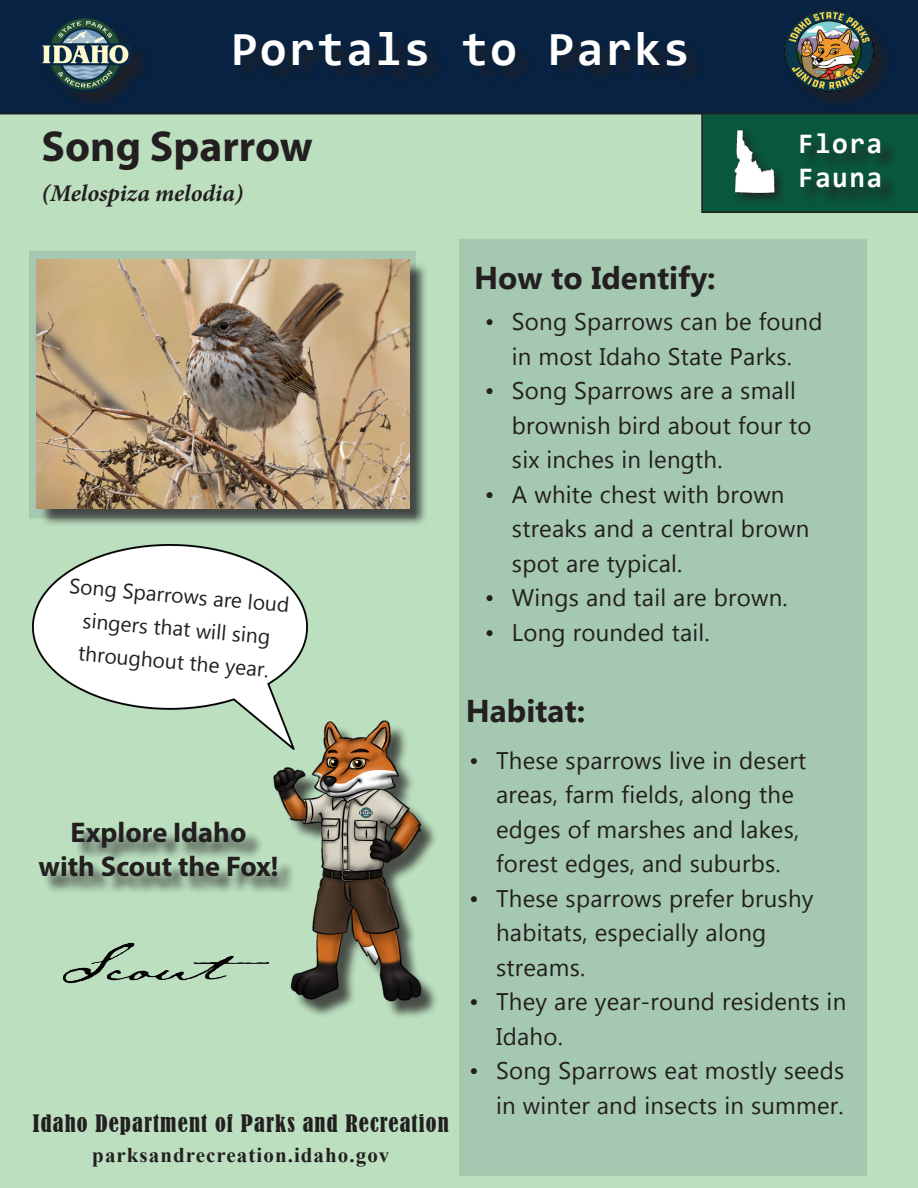
<style>
.page{position:relative;width:918px;height:1188px;background:#fff}
.page>*{position:absolute;margin:0;border:0;box-sizing:border-box;transform-origin:0 0}
.t1{font:700 48px "Consolas";letter-spacing:.05em;color:#fff}
.t2{font:700 43.5px "Myriad Pro";color:#231f20}
.t3{font:700 31.5px "Microsoft New Tai Lue";color:#231f20}
.t4{font:700 28.5px/34.2px "Myriad Pro";color:#231f20;text-align:center}
.t5{font:700 28.5px/34.2px "Consolas";letter-spacing:.05em;color:#fff}
.t6{font:24px/34.5px "Microsoft New Tai Lue";letter-spacing:.01em;color:#231f20}
.t7{font:italic 700 24px "Minion Pro";color:#231f20}
.t8{font:condensed 22.5px "Bernard";letter-spacing:.05em;color:#231f20}
.t9{font:21px/33px "Microsoft New Tai Lue";color:#231f20;text-align:center}
.t10{font:700 21px "Times New Roman";letter-spacing:.05em;color:#231f20}
</style>
<div class="page">
<div style="left:0;top:114px;width:918px;height:1074px;background:#bbdfbf"></div>
<svg style="left:32px;top:254px;width:381px;height:261px;background:#a7c5ab"></svg>
<div style="left:460px;top:240px;width:406px;height:935px;background:#a5c8b0"></div>
<svg style="left:701px;top:114px;width:217px;height:99px;background:#0b523b"></svg>
<div style="left:802px;top:134px;width:96px;height:71px;background:#231f20;opacity:.75"></div>
<img style="left:707px;top:114px;width:91px;height:92px">
<div style="left:277px;top:724px;width:162px;height:296px;background:#231f20;opacity:.75"></div>
<img style="left:262px;top:712px;width:171px;height:300px">
<img style="left:32px;top:544px;width:275px;height:206px">
<div style="left:42px;top:824px;width:253px;height:71px;background:#231f20;opacity:.75"></div>
<img style="left:56px;top:930px;width:214px;height:84px">
<div style="left:0;top:0;width:918px;height:114px;background:#072242"></div>
<div style="left:237px;top:34px;width:467px;height:50px;background:#09213f"></div>
<div style="left:42px;top:19px;width:107px;height:91px;background:#231f20;opacity:.75"></div>
<img style="left:40px;top:16px;width:91px;height:76px">
<div style="left:787px;top:13px;width:105px;height:97px;background:#231f20;opacity:.75"></div>
<img style="left:784px;top:10px;width:90px;height:82px">
<div style="left:39px;top:262px;width:389px;height:265px;background:#231f20;opacity:.75"></div>
<img style="left:37px;top:259px;width:373px;height:249px">
<p class="t1" style="left:231px;top:18px;width:460px">Portals to Parks</p>
<p class="t2" style="left:41px;top:118px;width:273px">Song Sparrow</p>
<p class="t7" style="left:41px;top:176px;width:203px">(Melospiza melodia)</p>
<p class="t5" style="left:798px;top:126px;width:86px">Flora<br>Fauna</p>
<p class="t9" style="left:71px;top:571px;width:222px;rotate:5deg">Song Sparrows are loud singers that will sing throughout the year.</p>
<p class="t4" style="left:38px;top:815px;width:242px">Explore Idaho<br>with Scout the Fox!</p>
<p class="t8" style="left:33px;top:1110px;width:417px">Idaho Department of Parks and Recreation</p>
<p class="t10" style="left:92px;top:1140px;width:299px">parksandrecreation.idaho.gov</p>
<p class="t3" style="left:474px;top:260px;width:243px">How to Identify:</p>
<p class="t6" style="left:485px;top:306px;width:339px;text-align:center">• Song Sparrows can be found in most Idaho State Parks.</p>
<p class="t6" style="left:512px;top:375px;width:301px;text-indent:-27px">• Song Sparrows are a small brownish bird about four to six inches in length.</p>
<p class="t6" style="left:512px;top:479px;width:299px;text-indent:-27px">• A white chest with brown streaks and a central brown spot are typical.</p>
<p class="t6" style="left:485px;top:582px;width:304px">• Wings and tail are brown.</p>
<p class="t6" style="left:485px;top:617px;width:226px">• Long rounded tail.</p>
<p class="t3" style="left:466px;top:693px;width:121px">Habitat:</p>
<p class="t6" style="left:496px;top:745px;width:312px;text-indent:-27px">• These sparrows live in desert areas, farm fields, along the edges of marshes and lakes, forest edges, and suburbs.</p>
<p class="t6" style="left:496px;top:883px;width:319px;text-indent:-27px">• These sparrows prefer brushy habitats, especially along streams.</p>
<p class="t6" style="left:496px;top:987px;width:352px;text-indent:-27px">• They are year-round residents in<br>Idaho.</p>
<p class="t6" style="left:469px;top:1056px;width:377px;text-align:right">• Song Sparrows eat mostly seeds in winter and insects in summer.</p>
</div>
